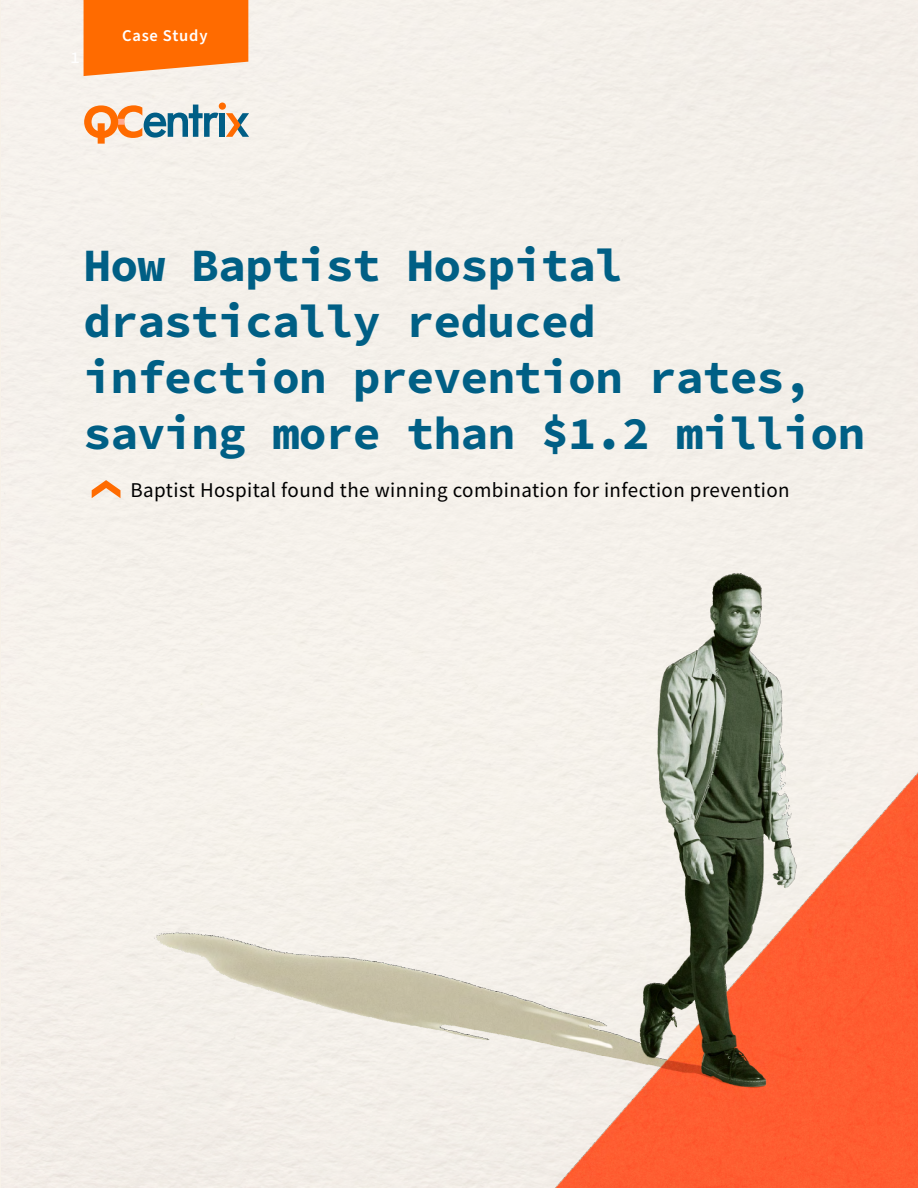
<style>
.page{position:relative;width:918px;height:1188px;background:#fff}
.page>*{position:absolute;margin:0;border:0;box-sizing:border-box;transform-origin:0 0}
.t1{font:46.5px/55.8px "Source Code Variable";letter-spacing:-.02em;color:#005f85}
.t2{font:21px "Source Sans Pro";letter-spacing:.02em;color:#000}
.t3{font:600 16.5px "Source Sans Pro";letter-spacing:.05em;color:#fff}
</style>
<div class="page">
<div style="left:2px;top:0;width:916px;height:294px;background:#f4f0ea"></div>
<img style="left:0;top:294px;width:918px;height:894px">
<svg style="left:92px;top:480px;width:28px;height:18px"></svg>
<svg style="left:84px;top:0;width:164px;height:76px;background:#fe7716"></svg>
<div style="left:220px;top:113px;width:5px;height:24px;background:#005e86"></div>
<div style="left:219px;top:103px;width:7px;height:7px;background:#ff6b00;border-radius:50%"></div>
<svg style="left:226px;top:113px;width:23px;height:24px"></svg>
<svg style="left:84px;top:105px;width:135px;height:39px;background:#c7b9a7"></svg>
<p class="t3" style="left:122px;top:25px;width:87px">Case Study</p>
<p class="t1" style="left:84px;top:239px;width:783px">How Baptist Hospital drastically reduced<br>infection prevention rates, saving more than $1.2 million</p>
<p class="t2" style="left:130px;top:477px;width:661px">Baptist Hospital found the winning combination for infection prevention</p>
</div>
